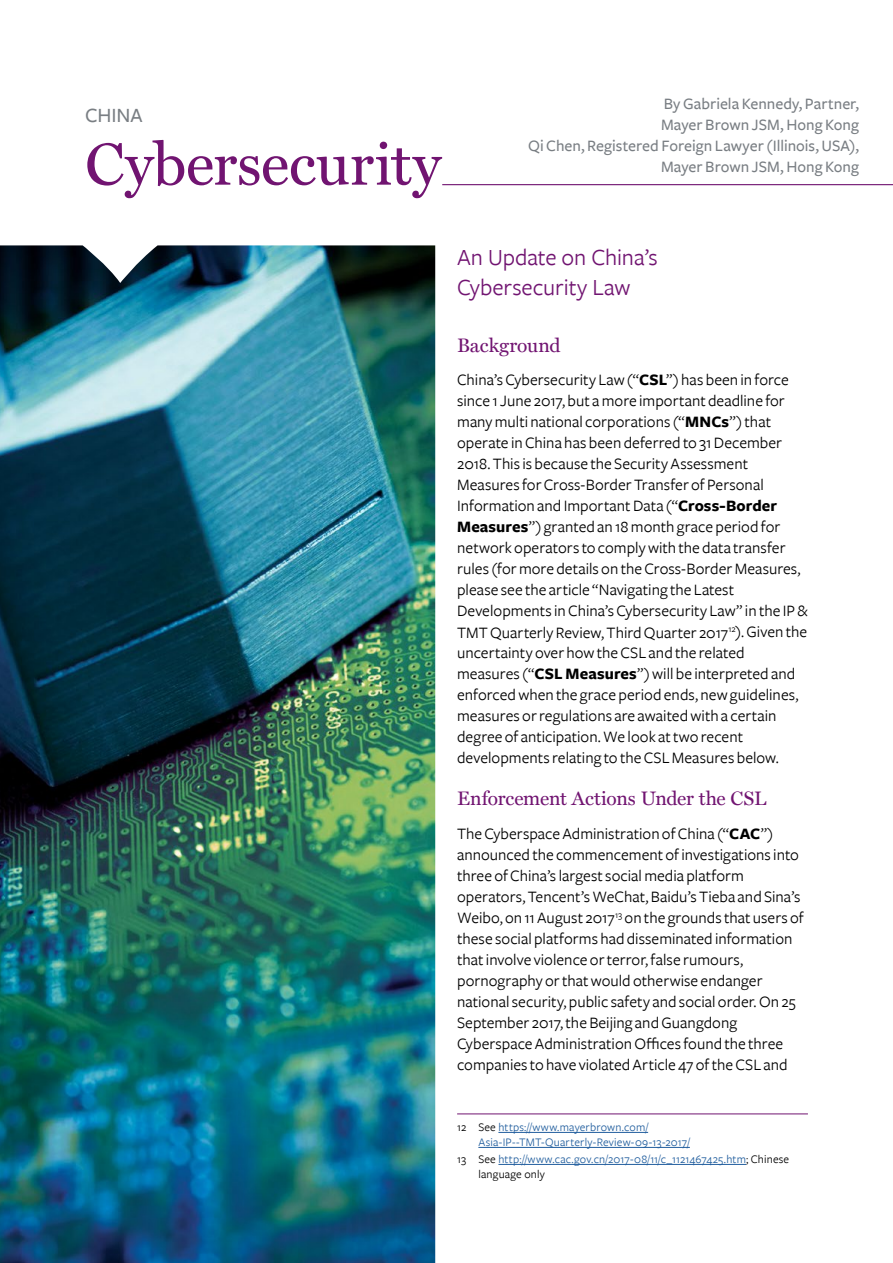
<style>
.page{position:relative;width:893px;height:1263px;background:#fff}
.page>*{position:absolute;margin:0;border:0;box-sizing:border-box;transform-origin:0 0}
.t1{font:60px "Miller Text";letter-spacing:-.005em;color:#711471}
.t2{font:24px/30px "Freight Sans";letter-spacing:-.005em;color:#711471}
.t3{font:500 21px "Freight Sans";letter-spacing:-.005em;color:#797e83}
.t4{font:19.5px "Miller Text";letter-spacing:-.01em;color:#711471}
.t5{font:16.5px/21px "Freight Sans";color:#000}
.t6{font:500 16.5px/21px "Freight Sans";color:#797e83;text-align:right}
.t7{font:12px/15px "Freight Sans";letter-spacing:.015em;color:#215e9e}
.s1{font-weight:700}
.s2{color:#000}
</style>
<div class="page">
<img style="left:0;top:245px;width:435px;height:1018px">
<hr style="left:442px;top:184px;width:451px;height:1px;background:#711471">
<hr style="left:457px;top:1113px;width:351px;height:1px;background:#711471">
<hr style="left:498px;top:1132px;width:150px;height:1px;background:#215e9e">
<hr style="left:478px;top:1147px;width:212px;height:1px;background:#215e9e">
<hr style="left:498px;top:1164px;width:248px;height:1px;background:#215e9e">
<p class="t3" style="left:85px;top:104px;width:59px">CHINA</p>
<h1 class="t1" style="left:85px;top:129px;width:357px">Cybersecurity</h1>
<p class="t6" style="left:528px;top:93px;width:332px">By Gabriela Kennedy, Partner,<br>Mayer Brown JSM, Hong Kong<br>Qi Chen, Registered Foreign Lawyer (Illinois, USA),</p>
<p class="t6" style="left:661px;top:156px;width:199px">Mayer Brown JSM, Hong Kong</p>
<h2 class="t2" style="left:457px;top:242px;width:202px">An Update on China’s<br>Cybersecurity Law</h2>
<p class="t4" style="left:457px;top:333px;width:105px">Background</p>
<p class="t5" style="left:457px;top:370px;width:352px">China’s Cybersecurity Law (“<span class="s1">CSL</span>”) has been in force since 1 June 2017, but a more important deadline for many multi national corporations (“<span class="s1">MNCs</span>”) that operate in China has been deferred to 31 December 2018. This is because the Security Assessment Measures for Cross-Border Transfer of Personal Information and Important Data (“<span class="s1">Cross-Border Measures</span>”) granted an 18 month grace period for network operators to comply with the data transfer rules (for more details on the Cross-Border Measures, please see the article “Navigating the Latest Developments in China’s Cybersecurity Law” in the IP &amp; TMT Quarterly Review, Third Quarter 2017<sup>12</sup>). Given the uncertainty over how the CSL and the related measures (“<span class="s1">CSL Measures</span>”) will be interpreted and enforced when the grace period ends, new guidelines, measures or regulations are awaited with a certain degree of anticipation. We look at two recent developments relating to the CSL Measures below.</p>
<p class="t4" style="left:457px;top:787px;width:311px">Enforcement Actions Under the CSL</p>
<p class="t5" style="left:457px;top:824px;width:348px">The Cyberspace Administration of China (“<span class="s1">CAC</span>”) announced the commencement of investigations into three of China’s largest social media platform operators, Tencent’s WeChat, Baidu’s Tieba and Sina’s Weibo, on 11 August 2017<sup>13</sup> on the grounds that users of these social platforms had disseminated information that involve violence or terror, false rumours, pornography or that would otherwise endanger national security, public safety and social order. On 25<br>September 2017, the Beijing and Guangdong Cyberspace Administration Offices found the three companies to have violated Article 47 of the CSL and</p>
<p class="t7" style="left:478px;top:1120px;width:213px;text-indent:-21px"><span class="s2">12 See</span> https://www.mayerbrown.com/<br>Asia-IP--TMT-Quarterly-Review-09-13-2017/</p>
<p class="t7" style="left:478px;top:1152px;width:312px;text-indent:-21px"><span class="s2">13 See</span> http://www.cac.gov.cn/2017-08/11/c_1121467425.htm<span class="s2">; Chinese language only</span></p>
</div>
